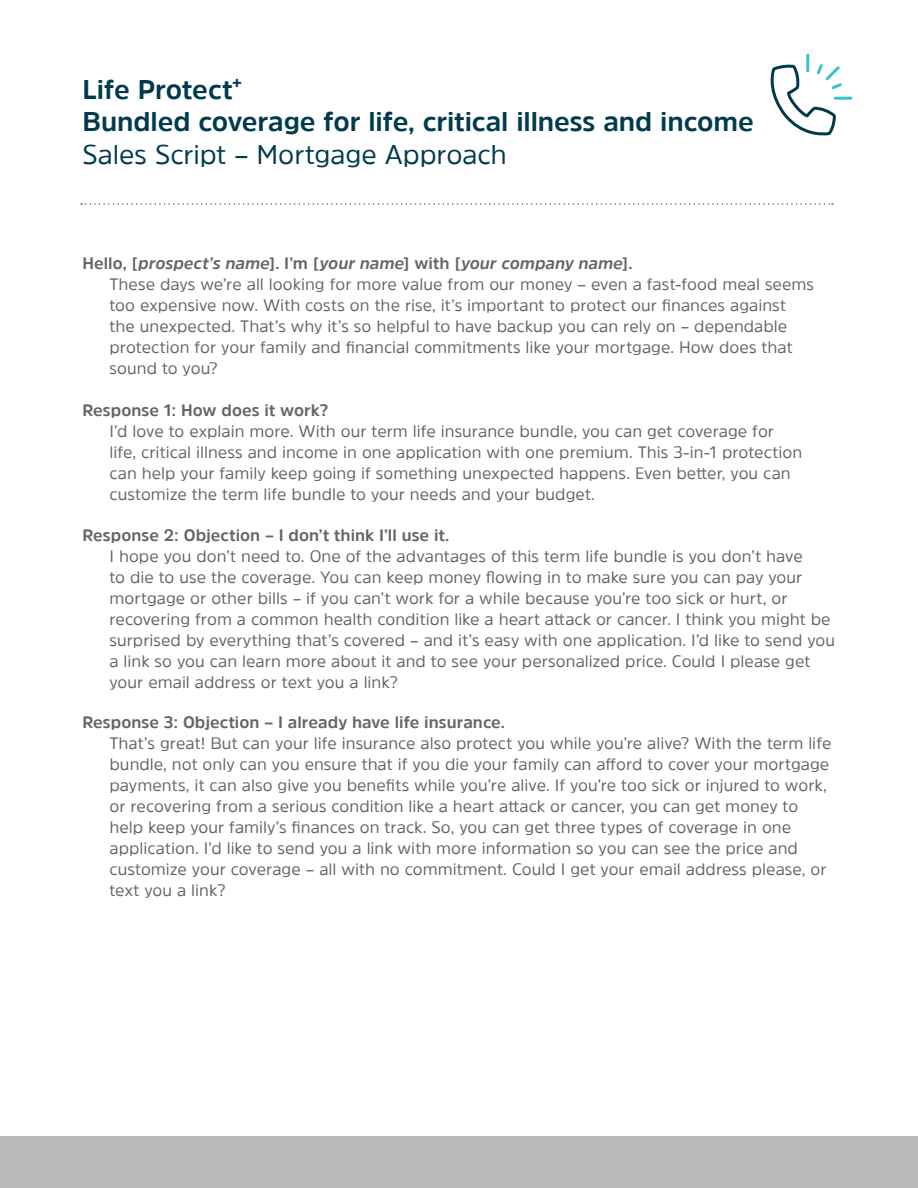
<style>
.page{position:relative;width:918px;height:1188px;background:#fff}
.page>*{position:absolute;margin:0;border:0;box-sizing:border-box;transform-origin:0 0}
.H4_18pt_20pt_leading__dk_blue{font:700 27px "Amsi Pro";letter-spacing:-.005em;color:#003b4d}
.H4_18pt_20pt_leading__dk_blue-2{font:27px "Amsi Pro";letter-spacing:-.005em;color:#003b4d}
.Body_10pt_15pt_leading__gray{font:16.5px/21px "Amsi Pro";color:#62656a}
.Body_10pt_15pt_leading__gray-2{font:700 16.5px "Amsi Pro";letter-spacing:.005em;color:#62656a}
.Body_10pt_15pt_leading__gray-3{font:italic 700 16.5px "Amsi Pro";letter-spacing:.005em;color:#62656a}
.s1{font-style:normal}
</style>
<div class="page">
<div style="left:0;top:1136px;width:918px;height:52px;background:#bababa"></div>
<svg style="left:770px;top:53px;width:83px;height:83px"></svg>
<svg style="left:81px;top:203px;width:752px;height:2px"></svg>
<p class="H4_18pt_20pt_leading__dk_blue" style="left:82px;top:71px;width:161px">Life Protect<sup>+</sup></p>
<p class="H4_18pt_20pt_leading__dk_blue" style="left:82px;top:103px;width:673px">Bundled coverage for life, critical illness and income</p>
<p class="H4_18pt_20pt_leading__dk_blue-2" style="left:82px;top:136px;width:426px">Sales Script – Mortgage Approach</p>
<p class="Body_10pt_15pt_leading__gray-3" style="left:82px;top:252px;width:551px"><span class="s1">Hello, [</span>prospect’s name<span class="s1">]. I’m [</span>your name<span class="s1">] with [</span>your company name<span class="s1">].</span></p>
<p class="Body_10pt_15pt_leading__gray" style="left:110px;top:273px;width:706px">These days we’re all looking for more value from our money – even a fast-food meal seems too expensive now. With costs on the rise, it’s important to protect our finances against the unexpected. That’s why it’s so helpful to have backup you can rely on – dependable protection for your family and financial commitments like your mortgage. How does that sound to you?</p>
<p class="Body_10pt_15pt_leading__gray-2" style="left:82px;top:399px;width:248px">Response 1: How does it work?</p>
<p class="Body_10pt_15pt_leading__gray" style="left:110px;top:420px;width:694px">I’d love to explain more. With our term life insurance bundle, you can get coverage for life, critical illness and income in one application with one premium. This 3-in-1 protection can help your family keep going if something unexpected happens. Even better, you can customize the term life bundle to your needs and your budget.</p>
<p class="Body_10pt_15pt_leading__gray-2" style="left:82px;top:523px;width:368px">Response 2: Objection – I don’t think I’ll use it.</p>
<p class="Body_10pt_15pt_leading__gray" style="left:110px;top:545px;width:727px">I hope you don’t need to. One of the advantages of this term life bundle is you don’t have<br>to die to use the coverage. You can keep money flowing in to make sure you can pay your mortgage or other bills – if you can’t work for a while because you’re too sick or hurt, or recovering from a common health condition like a heart attack or cancer. I think you might be surprised by everything that’s covered – and it’s easy with one application. I’d like to send you a link so you can learn more about it and to see your personalized price. Could I please get your email address or text you a link?</p>
<p class="Body_10pt_15pt_leading__gray-2" style="left:82px;top:711px;width:424px">Response 3: Objection – I already have life insurance.</p>
<p class="Body_10pt_15pt_leading__gray" style="left:109px;top:733px;width:723px">That’s great! But can your life insurance also protect you while you’re alive? With the term life bundle, not only can you ensure that if you die your family can afford to cover your mortgage payments, it can also give you benefits while you’re alive. If you’re too sick or injured to work, or recovering from a serious condition like a heart attack or cancer, you can get money to help keep your family’s finances on track. So, you can get three types of coverage in one application. I’d like to send you a link with more information so you can see the price and customize your coverage – all with no commitment. Could I get your email address please, or text you a link?</p>
</div>
